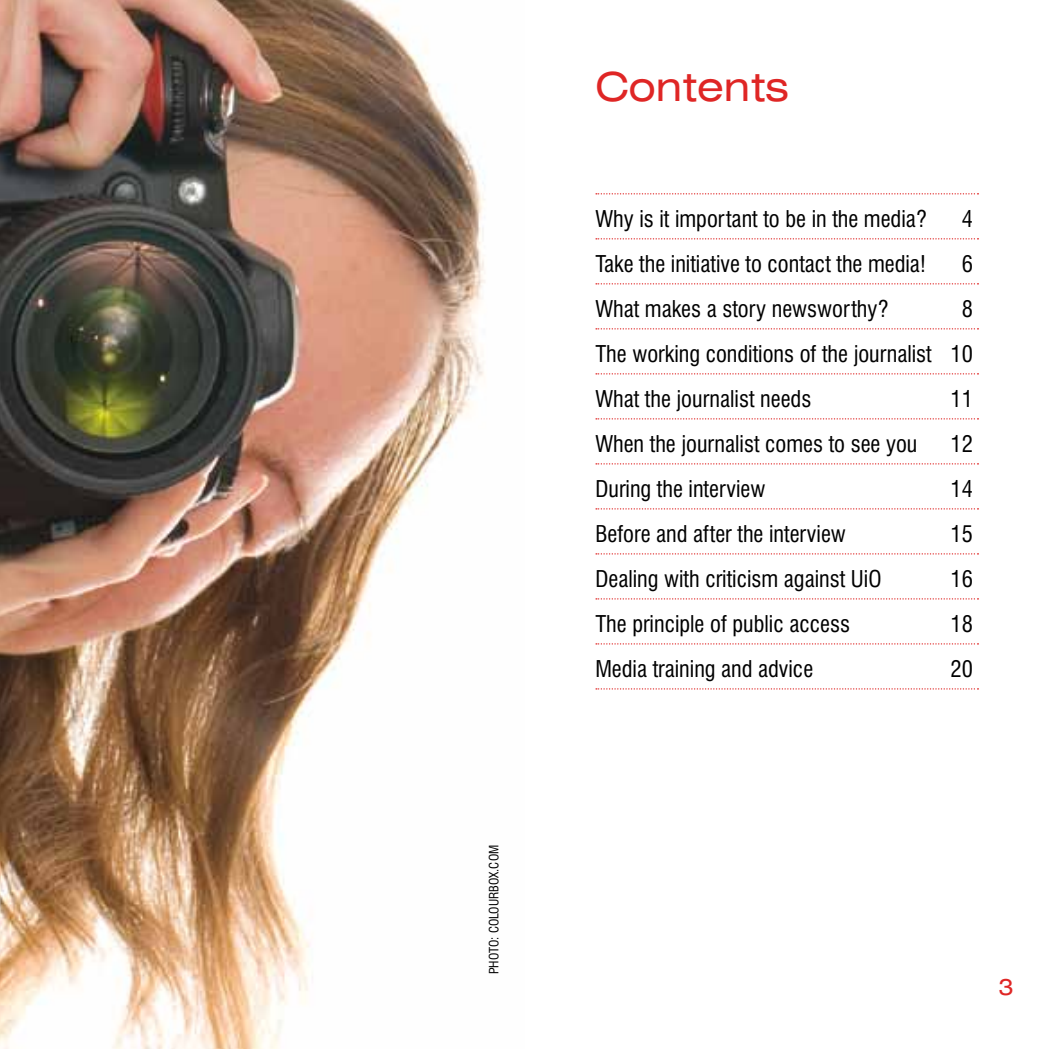
<style>
.page{position:relative;width:1049px;height:1049px;background:#fff}
.page>*{position:absolute;margin:0;border:0;box-sizing:border-box;transform-origin:0 0}
.t1{font:expanded 40px "Swiss 721 BT";color:#df2625}
.t2{font:condensed 22.5px/45px "Swiss 721 BT";color:#000;text-align:justify}
.t3{font:expanded 22.5px "Swiss 721 BT";color:#df2625}
.t4{font:condensed 12.5px "Swiss 721 BT";color:#000}
</style>
<div class="page">
<img style="left:0;top:0;width:485px;height:1049px">
<svg style="left:596px;top:193px;width:382px;height:1px"></svg>
<svg style="left:596px;top:238px;width:382px;height:1px"></svg>
<svg style="left:596px;top:283px;width:382px;height:1px"></svg>
<svg style="left:596px;top:328px;width:382px;height:1px"></svg>
<svg style="left:596px;top:373px;width:382px;height:1px"></svg>
<svg style="left:596px;top:418px;width:382px;height:1px"></svg>
<svg style="left:596px;top:463px;width:382px;height:1px"></svg>
<svg style="left:596px;top:508px;width:382px;height:1px"></svg>
<svg style="left:596px;top:553px;width:382px;height:1px"></svg>
<svg style="left:596px;top:598px;width:382px;height:1px"></svg>
<svg style="left:596px;top:643px;width:382px;height:1px"></svg>
<svg style="left:596px;top:688px;width:382px;height:1px"></svg>
<p class="t4" style="left:486px;top:974px;width:131px;rotate:-90deg">PHOTO: COLOURBOX.COM</p>
<h1 class="t1" style="left:595px;top:63px;width:195px">Contents</h1>
<p class="t2" style="left:595px;top:196px;width:333px">Why is it important to be in the media?</p>
<p class="t2" style="left:962px;top:196px;width:13px">4</p>
<p class="t2" style="left:595px;top:241px;width:332px">Take the initiative to contact the media!</p>
<p class="t2" style="left:962px;top:241px;width:13px">6</p>
<p class="t2" style="left:595px;top:286px;width:295px">What makes a story newsworthy?</p>
<p class="t2" style="left:595px;top:286px;width:379px;text-indent:366px">8<br>The working conditions of the journalist 10<br>What the journalist needs</p>
<p class="t2" style="left:950px;top:376px;width:24px">11</p>
<p class="t2" style="left:595px;top:421px;width:324px">When the journalist comes to see you</p>
<p class="t2" style="left:950px;top:421px;width:24px">12</p>
<p class="t2" style="left:595px;top:466px;width:171px">During the interview</p>
<p class="t2" style="left:950px;top:466px;width:24px">14</p>
<p class="t2" style="left:595px;top:511px;width:252px">Before and after the interview</p>
<p class="t2" style="left:950px;top:511px;width:24px">15</p>
<p class="t2" style="left:595px;top:556px;width:288px">Dealing with criticism against UiO</p>
<p class="t2" style="left:950px;top:556px;width:24px">16</p>
<p class="t2" style="left:595px;top:601px;width:256px">The principle of public access</p>
<p class="t2" style="left:950px;top:601px;width:24px">18</p>
<p class="t2" style="left:595px;top:646px;width:219px">Media training and advice</p>
<p class="t2" style="left:950px;top:646px;width:24px">20</p>
<p class="t3" style="left:998px;top:974px;width:17px">3</p>
</div>
